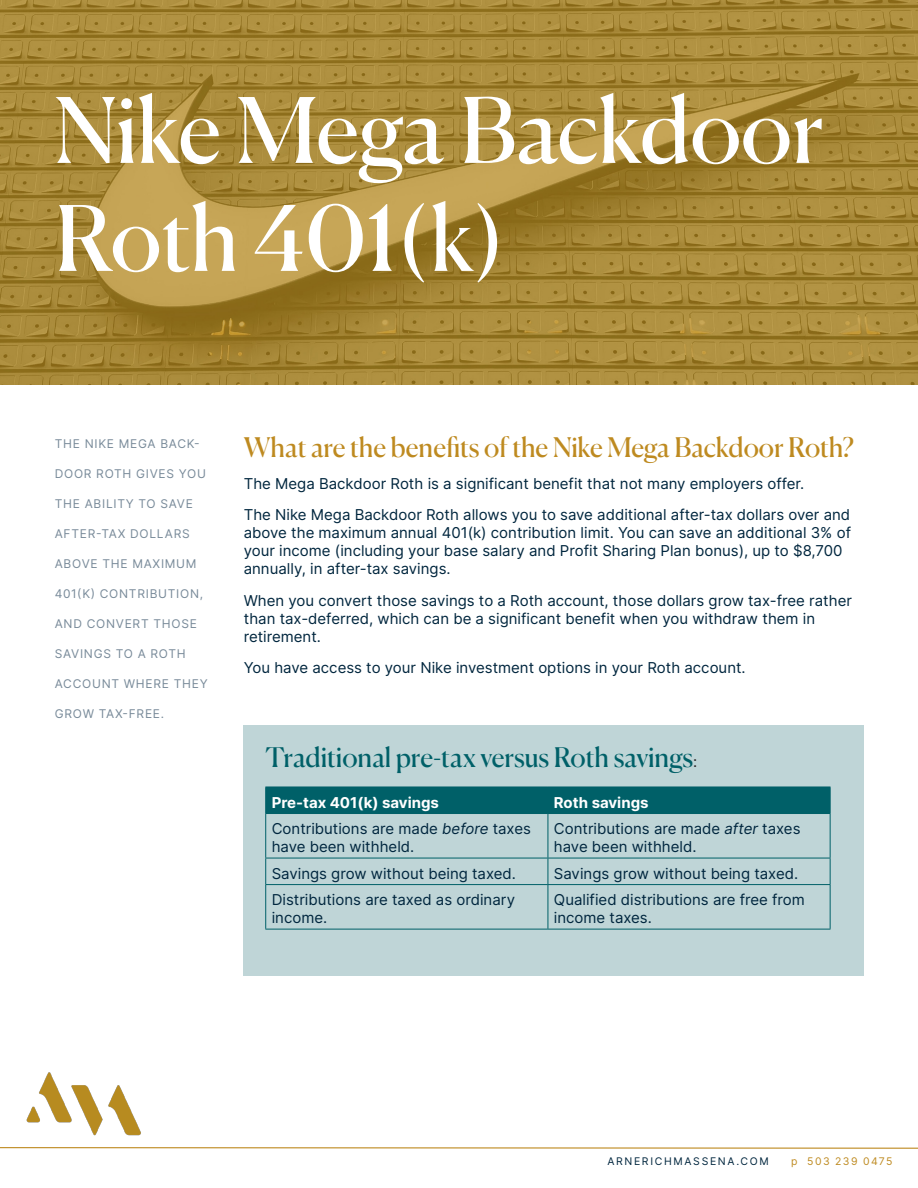
<style>
.page{position:relative;width:918px;height:1188px;background:#fff}
.page>*{position:absolute;margin:0;border:0;box-sizing:border-box;transform-origin:0 0}
.t1{font:90px/108px "Canela";letter-spacing:-.01em;color:#fff}
.t2{font:27px "Canela";letter-spacing:-.005em;color:#be8a20}
.t3{font:27px "Canela";letter-spacing:-.005em;color:#006068}
.t4{font:15px/18px "Inter";color:#00263e}
.t5{font:700 15px "Inter";color:#fff}
.t6{font:12px "Inter";letter-spacing:.06em;color:#788a99}
.t7{font:10.5px "Inter";letter-spacing:.16em;color:#00263e}
.t8{font:10.5px "Inter";letter-spacing:.13em;color:#be8a20}
.s1{font-family:"Inter";font-size:15px;color:#231f20}
.s2{font-style:italic}
</style>
<div class="page">
<img style="left:0;top:0;width:918px;height:384px">
<svg style="left:190px;top:1147px;width:728px;height:2px"></svg>
<img style="left:0;top:1072px;width:190px;height:77px">
<div style="left:244px;top:725px;width:620px;height:250px;background:#bfd5d7"></div>
<div style="left:265px;top:787px;width:566px;height:26px;background:#006068"></div>
<hr style="left:265px;top:813px;width:283px;height:1px;background:#006068">
<hr style="left:265px;top:814px;width:1px;height:44px;background:#006068">
<hr style="left:548px;top:813px;width:283px;height:1px;background:#006068">
<hr style="left:548px;top:814px;width:1px;height:44px;background:#006068">
<hr style="left:830px;top:814px;width:1px;height:44px;background:#006068">
<hr style="left:265px;top:858px;width:283px;height:1px;background:#006068">
<svg style="left:265px;top:858px;width:1px;height:26px"></svg>
<hr style="left:548px;top:858px;width:283px;height:1px;background:#006068">
<svg style="left:548px;top:858px;width:1px;height:26px"></svg>
<svg style="left:830px;top:858px;width:1px;height:26px"></svg>
<hr style="left:265px;top:884px;width:283px;height:1px;background:#006068">
<hr style="left:265px;top:885px;width:1px;height:44px;background:#006068">
<hr style="left:548px;top:884px;width:283px;height:1px;background:#006068">
<hr style="left:548px;top:885px;width:1px;height:44px;background:#006068">
<hr style="left:830px;top:885px;width:1px;height:44px;background:#006068">
<hr style="left:265px;top:929px;width:283px;height:1px;background:#006068">
<hr style="left:548px;top:929px;width:283px;height:1px;background:#006068">
<p class="t1" style="left:55px;top:69px;width:771px">Nike Mega Backdoor<br>Roth 401(k)</p>
<p class="t6" style="left:55px;top:435px;width:146px">THE NIKE MEGA BACK-</p>
<p class="t6" style="left:55px;top:465px;width:153px">DOOR ROTH GIVES YOU</p>
<p class="t6" style="left:55px;top:495px;width:140px">THE ABILITY TO SAVE</p>
<p class="t6" style="left:55px;top:525px;width:136px">AFTER-TAX DOLLARS</p>
<p class="t6" style="left:55px;top:555px;width:143px">ABOVE THE MAXIMUM</p>
<p class="t6" style="left:55px;top:585px;width:150px">401(K) CONTRIBUTION,</p>
<p class="t6" style="left:55px;top:615px;width:144px">AND CONVERT THOSE</p>
<p class="t6" style="left:55px;top:645px;width:132px">SAVINGS TO A ROTH</p>
<p class="t6" style="left:55px;top:675px;width:154px">ACCOUNT WHERE THEY</p>
<p class="t6" style="left:55px;top:705px;width:111px">GROW TAX-FREE.</p>
<p class="t2" style="left:244px;top:427px;width:612px">What are the benefits of the Nike Mega Backdoor Roth?</p>
<p class="t4" style="left:244px;top:474px;width:562px">The Mega Backdoor Roth is a significant benefit that not many employers offer.</p>
<p class="t4" style="left:244px;top:506px;width:609px">The Nike Mega Backdoor Roth allows you to save additional after-tax dollars over and above the maximum annual 401(k) contribution limit. You can save an additional 3% of your income (including your base salary and Profit Sharing Plan bonus), up to $8,700 annually, in after-tax savings.</p>
<p class="t4" style="left:244px;top:591px;width:610px">When you convert those savings to a Roth account, those dollars grow tax-free rather than tax-deferred, which can be a significant benefit when you withdraw them in retirement.</p>
<p class="t4" style="left:244px;top:659px;width:503px">You have access to your Nike investment options in your Roth account.</p>
<p class="t3" style="left:265px;top:736px;width:434px">Traditional pre-tax versus Roth savings<span class="s1">:</span></p>
<p class="t5" style="left:272px;top:791px;width:169px">Pre-tax 401(k) savings</p>
<p class="t5" style="left:554px;top:791px;width:96px">Roth savings</p>
<p class="t4" style="left:272px;top:819px;width:261px">Contributions are made <span class="s2">before</span> taxes have been withheld.</p>
<p class="t4" style="left:554px;top:819px;width:248px">Contributions are made <span class="s2">after</span> taxes have been withheld.</p>
<p class="t4" style="left:272px;top:864px;width:246px">Savings grow without being taxed.</p>
<p class="t4" style="left:554px;top:864px;width:246px">Savings grow without being taxed.</p>
<p class="t4" style="left:272px;top:890px;width:245px">Distributions are taxed as ordinary income.</p>
<p class="t4" style="left:554px;top:890px;width:252px">Qualified distributions are free from income taxes.</p>
<p class="t7" style="left:607px;top:1154px;width:163px">ARNERICHMASSENA.COM</p>
<p class="t8" style="left:791px;top:1154px;width:103px">p 503 239 0475</p>
</div>
